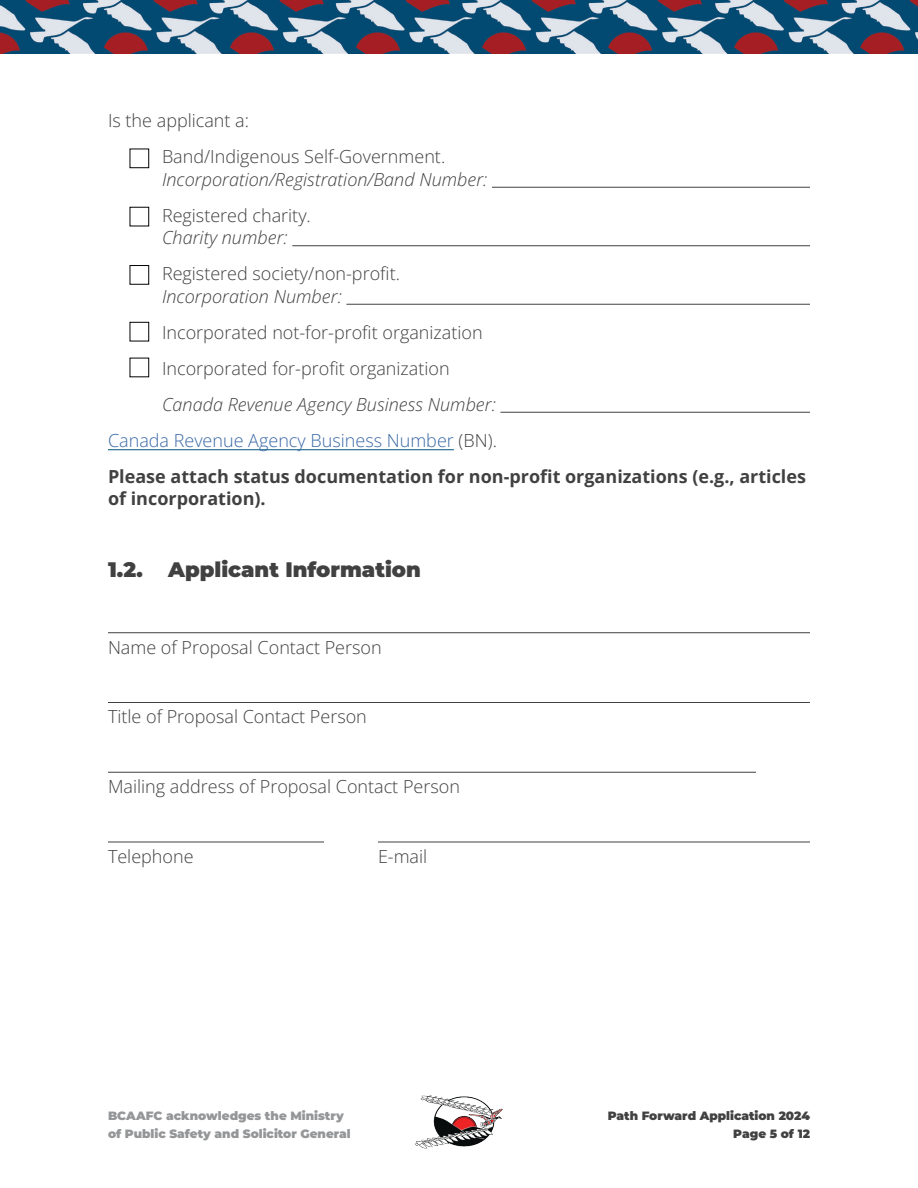
<style>
.page{position:relative;width:918px;height:1188px;background:#fff}
.page>*{position:absolute;margin:0;border:0;box-sizing:border-box;transform-origin:0 0}
.t1{font:900 21px "Montserrat";color:#414142}
.t2{font:18px/36px "Open Sans";color:#414142}
.t3{font:700 18px/36px "Open Sans";color:#414142}
.t4{font:italic 18px "Open Sans";color:#414142}
.t5{font:900 12px/18px "Montserrat";color:#949698}
.t6{font:900 12px/18px "Montserrat";color:#414142;text-align:right}
.s1{font-weight:400;font-style:italic}
.s2{font-weight:400;color:#3a69a6}
.s3{font-weight:400}
</style>
<div class="page">
<img style="left:0;top:0;width:918px;height:54px">
<img style="left:415px;top:1095px;width:88px;height:54px">
<hr style="left:492px;top:187px;width:318px;height:1px;background:#414142">
<hr style="left:292px;top:245px;width:518px;height:1px;background:#414142">
<hr style="left:346px;top:304px;width:464px;height:1px;background:#414142">
<hr style="left:500px;top:412px;width:310px;height:1px;background:#414142">
<hr style="left:108px;top:449px;width:346px;height:1px;background:#00557d">
<hr style="left:108px;top:632px;width:702px;height:1px;background:#414142">
<hr style="left:108px;top:702px;width:702px;height:1px;background:#414142">
<hr style="left:108px;top:772px;width:648px;height:1px;background:#414142">
<hr style="left:108px;top:842px;width:216px;height:1px;background:#414142">
<hr style="left:378px;top:842px;width:432px;height:1px;background:#414142">
<svg style="left:130px;top:149px;width:1px;height:19px"></svg>
<svg style="left:130px;top:207px;width:1px;height:19px"></svg>
<svg style="left:130px;top:265px;width:1px;height:20px"></svg>
<svg style="left:130px;top:322px;width:19px;height:19px"></svg>
<svg style="left:130px;top:358px;width:19px;height:19px"></svg>
<svg style="left:131px;top:148px;width:19px;height:20px"></svg>
<svg style="left:131px;top:206px;width:19px;height:20px"></svg>
<svg style="left:131px;top:265px;width:19px;height:20px"></svg>
<svg style="left:131px;top:323px;width:19px;height:19px"></svg>
<svg style="left:131px;top:359px;width:19px;height:19px"></svg>
<p class="t2" style="left:162px;top:102px;width:285px;text-indent:-54px">Is the applicant a:<br>Band/Indigenous Self-Government.</p>
<p class="t4" style="left:162px;top:166px;width:327px">Incorporation/Registration/Band Number:</p>
<p class="t2" style="left:162px;top:197px;width:150px">Registered charity.</p>
<p class="t4" style="left:162px;top:225px;width:127px">Charity number:</p>
<p class="t2" style="left:162px;top:255px;width:240px">Registered society/non-profit.</p>
<p class="t4" style="left:162px;top:283px;width:181px">Incorporation Number:</p>
<p class="t2" style="left:162px;top:314px;width:322px">Incorporated not-for-profit organization<br>Incorporated for-profit organization</p>
<p class="t3" style="left:108px;top:386px;width:700px;text-indent:54px"><span class="s1">Canada Revenue Agency Business Number:<br></span><span class="s2">Canada Revenue Agency Business Number</span> <span class="s3">(BN).<br></span>Please attach status documentation for non-profit organizations (e.g., articles</p>
<p class="t3" style="left:108px;top:480px;width:159px">of incorporation).</p>
<p class="t1" style="left:108px;top:557px;width:314px">1.2. Applicant Information</p>
<p class="t2" style="left:108px;top:629px;width:275px">Name of Proposal Contact Person</p>
<p class="t2" style="left:108px;top:699px;width:260px">Title of Proposal Contact Person</p>
<p class="t2" style="left:108px;top:768px;width:353px">Mailing address of Proposal Contact Person</p>
<p class="t2" style="left:108px;top:838px;width:87px">Telephone</p>
<p class="t2" style="left:378px;top:838px;width:51px">E-mail</p>
<p class="t5" style="left:108px;top:1107px;width:244px">BCAAFC acknowledges the Ministry of Public Safety and Solicitor General</p>
<p class="t6" style="left:608px;top:1107px;width:204px">Path Forward Application 2024<br>Page 5 of 12</p>
</div>
